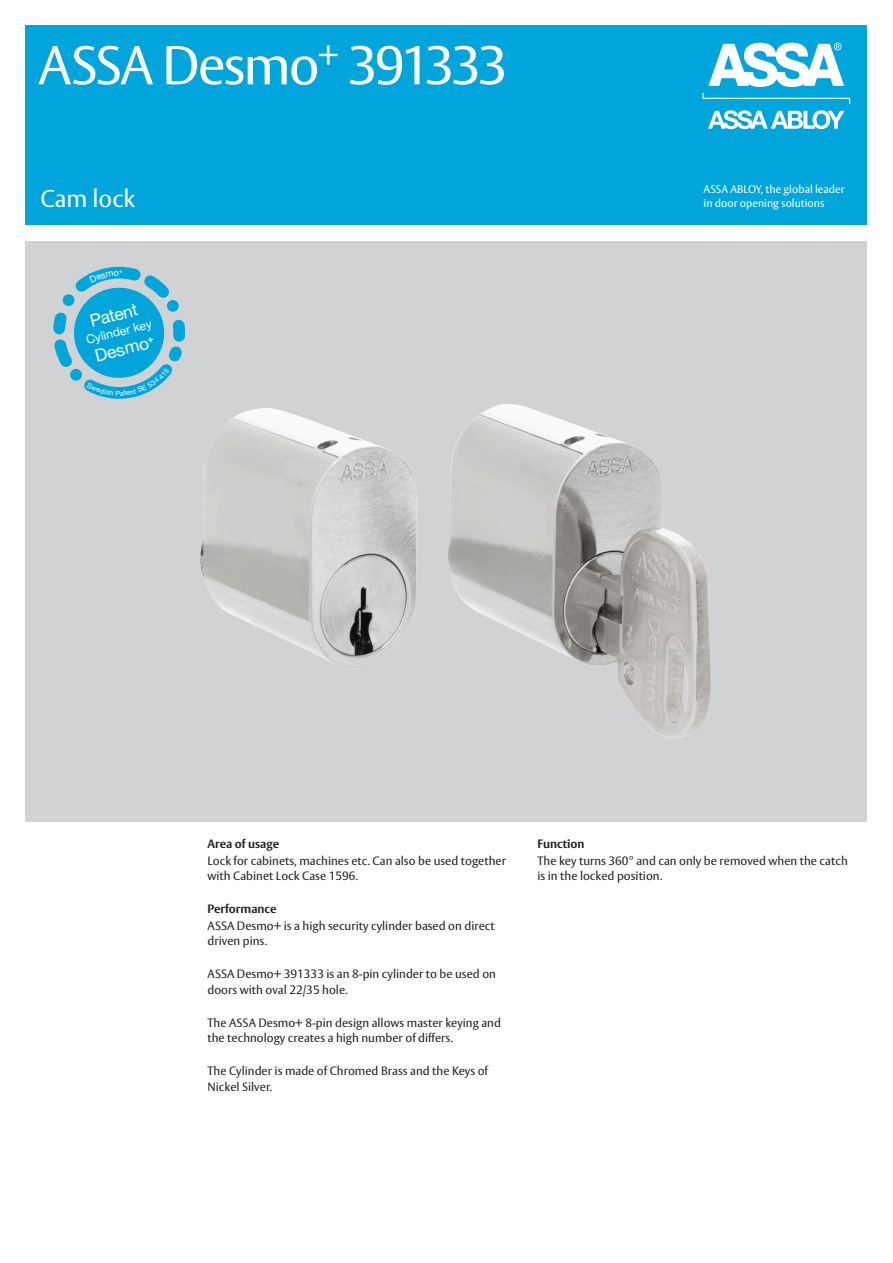
<style>
.page{position:relative;width:893px;height:1263px;background:#fff}
.page>*{position:absolute;margin:0;border:0;box-sizing:border-box;transform-origin:0 0}
.Huvudrubrik_framsida{font:54px "ASSA Vesta";letter-spacing:-.045em;color:#fff}
.Underrubrik_framsida{font:24px "ASSA Vesta";color:#fff}
.t1{font:17.4px/35px "Helvetica Neue";color:#fff}
.t2{font:12.3px "Helvetica Neue";color:#fff}
.Brödtext{font:12px/15.8px "ASSA Vesta";color:#231f20}
.Brödtext_rubrik{font:700 12px "ASSA Vesta";color:#231f20}
.t3{font:10.95px/14px "ASSA Vesta";color:#fff}
.t4{font:500 5.4px "Helvetica Neue";color:#fff}
</style>
<div class="page">
<div style="left:26px;top:242px;width:841px;height:580px;background:#d1d2d4"></div>
<div style="left:26px;top:26px;width:841px;height:199px;background:#00a6db"></div>
<svg style="left:702px;top:93px;width:148px;height:11px"></svg>
<svg style="left:708px;top:110px;width:137px;height:19px"></svg>
<svg style="left:708px;top:43px;width:136px;height:44px"></svg>
<img style="left:200px;top:408px;width:217px;height:261px">
<img style="left:448px;top:404px;width:263px;height:335px">
<svg style="left:53px;top:266px;width:133px;height:133px"></svg>
<p class="Huvudrubrik_framsida" style="left:38px;top:33px;width:471px">ASSA Desmo<sup>+</sup> 391333</p>
<p class="Underrubrik_framsida" style="left:40px;top:184px;width:96px">Cam lock</p>
<p class="t4" style="left:119px;top:268px;width:5px">+</p>
<p class="t1" style="left:82px;top:304px;width:56px;rotate:-14deg">Patent<br>Desmo</p>
<p class="t2" style="left:84px;top:333px;width:69px;rotate:-14deg">Cylinder key</p>
<p class="t3" style="left:703px;top:183px;width:143px">ASSA ABLOY, the global leader in door opening solutions</p>
<p class="Brödtext_rubrik" style="left:207px;top:837px;width:73px">Area of usage</p>
<p class="Brödtext" style="left:207px;top:853px;width:300px">Lock for cabinets, machines etc. Can also be used together with Cabinet Lock Case 1596.</p>
<p class="Brödtext_rubrik" style="left:207px;top:902px;width:71px">Performance</p>
<p class="Brödtext" style="left:207px;top:918px;width:289px">ASSA Desmo+ is a high security cylinder based on direct driven pins.</p>
<p class="Brödtext" style="left:207px;top:966px;width:290px">ASSA Desmo+ 391333 is an 8-pin cylinder to be used on doors with oval 22/35 hole.</p>
<p class="Brödtext" style="left:207px;top:1015px;width:295px">The ASSA Desmo+ 8-pin design allows master keying and the technology creates a high number of differs.</p>
<p class="Brödtext" style="left:207px;top:1064px;width:282px">The Cylinder is made of Chromed Brass and the Keys of<br>Nickel Silver.</p>
<p class="Brödtext_rubrik" style="left:537px;top:837px;width:49px">Function</p>
<p class="Brödtext" style="left:537px;top:853px;width:312px">The key turns 360° and can only be removed when the catch is in the locked position.</p>
</div>
